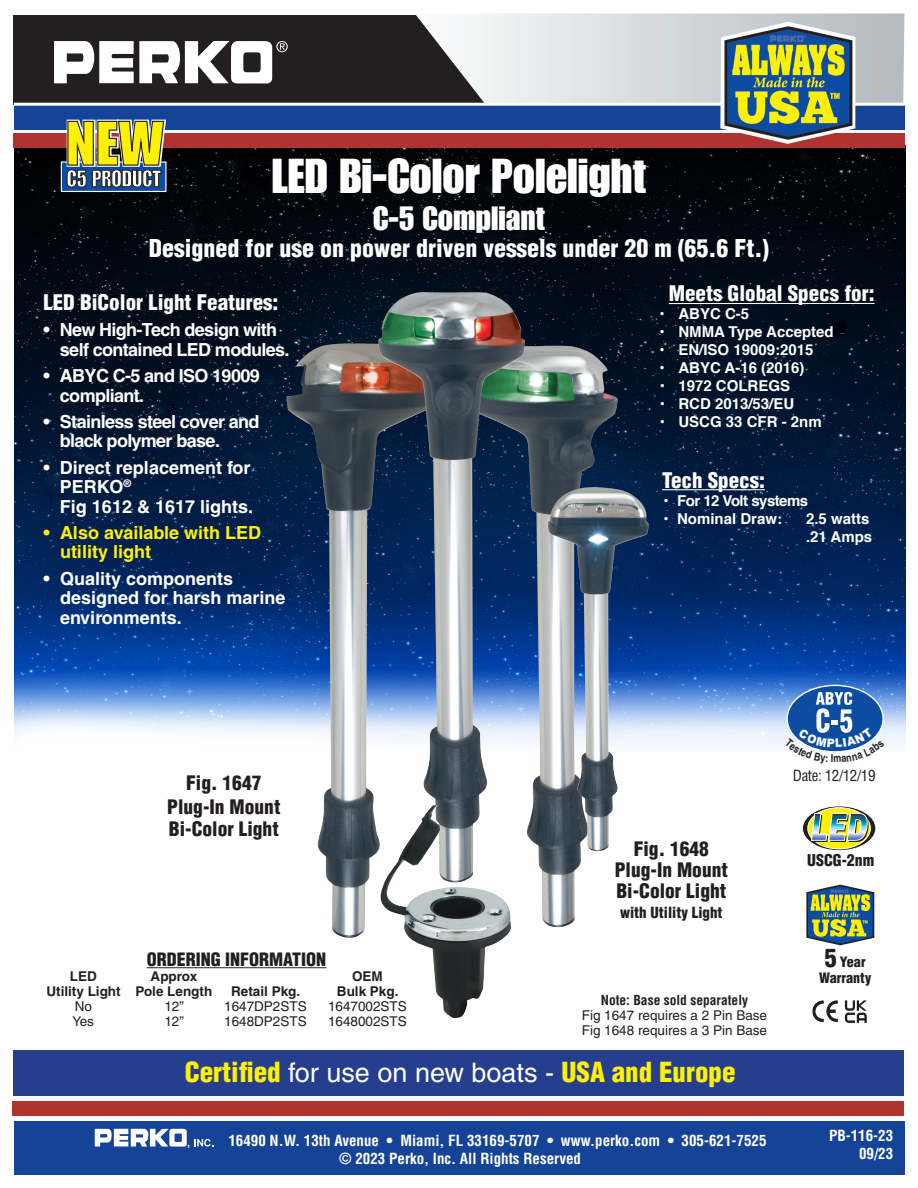
<style>
.page{position:relative;width:918px;height:1188px;background:#fff}
.page>*{position:absolute;margin:0;border:0;box-sizing:border-box;transform-origin:0 0}
.t1{font:48px "Impact LT Std";color:#fff}
.t2{font:33px "Impact LT Std";color:#fff}
.t3{font:900 condensed 27px "Helvetica LT Pro";color:#fff101}
.t4{font:900 condensed 24px "Helvetica LT Pro";color:#fff}
.t5{font:900 condensed 21px "Helvetica LT Pro";color:#fff}
.t6{font:900 condensed 19.5px "Helvetica LT Pro";color:#231f20}
.t7{font:700 18px/19.5px "Helvetica LT Pro";letter-spacing:-.035em;color:#fff}
.t8{font:700 18px/19.5px "Helvetica LT Pro";color:#fff}
.t9{font:700 18px/19.5px "Helvetica LT Pro";color:#fff101}
.t10{font:900 condensed 18px "Helvetica LT Pro";color:#231f20}
.t11{font:900 condensed 15.9px "Helvetica LT Pro";color:#231f20}
.t12{font:700 15px "Helvetica";color:#fff}
.t13{font:700 condensed 15px "Helvetica LT Pro";color:#fff}
.t14{font:700 15px "Helvetica";letter-spacing:-.035em;color:#fff}
.t15{font:900 condensed 15px "Helvetica LT Pro";color:#231f20}
.t16{font:condensed 15px "Helvetica LT Pro";letter-spacing:-.025em;color:#231f20}
.t17{font:900 condensed 14.1px "Helvetica LT Pro";color:#231f20}
.t18{font:13.5px "Helvetica LT Pro";color:#231f20}
.t19{font:700 13.5px "Helvetica LT Pro";color:#231f20}
.t20{font:700 condensed 13.5px "Helvetica LT Pro";color:#231f20}
.s1{font-weight:400;font-stretch:normal;color:#fff}
.s2{font-size:24.75px}
</style>
<div class="page">
<img style="left:15px;top:147px;width:890px;height:600px">
<div style="left:14px;top:1121px;width:890px;height:53px;background:#154398"></div>
<div style="left:14px;top:15px;width:518px;height:89px;background:#231f20"></div>
<svg style="left:415px;top:14px;width:490px;height:89px;background:#c9ccce"></svg>
<svg style="left:54px;top:41px;width:234px;height:42px"></svg>
<div style="left:14px;top:106px;width:891px;height:24px;background:#154398"></div>
<hr style="left:14px;top:103px;width:891px;height:3px;background:#fff">
<div style="left:14px;top:133px;width:891px;height:14px;background:#af3431"></div>
<img style="left:720px;top:22px;width:135px;height:122px">
<svg style="left:95px;top:1129px;width:119px;height:19px"></svg>
<div style="left:13px;top:1101px;width:891px;height:14px;background:#af3431"></div>
<div style="left:13px;top:1050px;width:890px;height:45px;background:#253f8e"></div>
<hr style="left:669px;top:303px;width:206px;height:1px;background:#fff">
<hr style="left:147px;top:967px;width:179px;height:1px;background:#231f20">
<svg style="left:806px;top:884px;width:69px;height:62px;background:#829972"></svg>
<img style="left:812px;top:1000px;width:55px;height:23px">
<svg style="left:802px;top:806px;width:74px;height:45px"></svg>
<div style="left:802px;top:806px;width:74px;height:45px;border:1px solid #fff;border-radius:50%"></div>
<div style="left:808px;top:808px;width:62px;height:41px;background:#fff101;border-radius:50%"></div>
<div style="left:808px;top:807px;width:63px;height:42px;border:1px solid #fff;border-radius:50%"></div>
<svg style="left:811px;top:812px;width:58px;height:30px"></svg>
<svg style="left:787px;top:685px;width:96px;height:67px"></svg>
<hr style="left:662px;top:489px;width:103px;height:1px;background:#fff">
<img style="left:286px;top:343px;width:95px;height:595px">
<img style="left:525px;top:345px;width:93px;height:583px">
<img style="left:378px;top:292px;width:147px;height:591px">
<img style="left:381px;top:805px;width:130px;height:213px">
<img style="left:548px;top:487px;width:101px;height:364px">
<div style="left:61px;top:161px;width:106px;height:31px;border:1px solid #fff"></div>
<svg style="left:65px;top:120px;width:102px;height:72px;background:#a4a658"></svg>
<svg style="left:784px;top:692px;width:101px;height:60px"></svg>
<p class="t1" style="left:272px;top:148px;width:376px">LED Bi-Color Polelight</p>
<p class="t2" style="left:373px;top:199px;width:173px">C-5 Compliant</p>
<p class="t4" style="left:149px;top:233px;width:622px">Designed for use on power driven vessels under 20 m (65.6 Ft.)</p>
<p class="t5" style="left:669px;top:280px;width:207px">Meets Global Specs for:</p>
<p class="t12" style="left:660px;top:302px;width:91px">• ABYC C-5</p>
<p class="t12" style="left:660px;top:320px;width:176px">• NMMA Type Accepted</p>
<p class="t12" style="left:660px;top:338px;width:155px">• EN/ISO 19009:2015</p>
<p class="t12" style="left:660px;top:356px;width:146px">• ABYC A-16 (2016)</p>
<p class="t12" style="left:660px;top:374px;width:132px">• 1972 COLREGS</p>
<p class="t12" style="left:660px;top:392px;width:136px">• RCD 2013/53/EU</p>
<p class="t12" style="left:660px;top:410px;width:164px">• USCG 33 CFR - 2nm</p>
<p class="t5" style="left:43px;top:289px;width:237px">LED BiColor Light Features:</p>
<p class="t7" style="left:60px;top:320px;width:231px;text-indent:-17px">• New High-Tech design with self contained LED modules.</p>
<p class="t7" style="left:60px;top:366px;width:201px;text-indent:-17px">• ABYC C-5 and ISO 19009 compliant.</p>
<p class="t7" style="left:60px;top:412px;width:201px;text-indent:-17px">• Stainless steel cover and black polymer base.</p>
<p class="t8" style="left:60px;top:458px;width:195px;text-indent:-17px">• Direct replacement for<br>PERKO<sup>®<br></sup>Fig 1612 &amp; 1617 lights.</p>
<p class="t9" style="left:60px;top:523px;width:203px;text-indent:-17px">• Also available with LED utility light</p>
<p class="t8" style="left:60px;top:569px;width:227px;text-indent:-17px">• Quality components designed for harsh marine environments.</p>
<p class="t5" style="left:662px;top:467px;width:104px">Tech Specs:</p>
<p class="t14" style="left:663px;top:488px;width:146px">• For 12 Volt systems</p>
<p class="t12" style="left:664px;top:506px;width:120px">• Nominal Draw:</p>
<p class="t12" style="left:806px;top:506px;width:65px">2.5 watts</p>
<p class="t12" style="left:806px;top:524px;width:68px">.21 Amps</p>
<p class="t6" style="left:186px;top:770px;width:77px">Fig. 1647</p>
<p class="t6" style="left:167px;top:794px;width:115px">Plug-In Mount</p>
<p class="t6" style="left:169px;top:817px;width:111px">Bi-Color Light</p>
<p class="t10" style="left:147px;top:948px;width:181px">ORDERING INFORMATION</p>
<p class="t19" style="left:70px;top:968px;width:28px">LED</p>
<p class="t19" style="left:151px;top:968px;width:48px">Approx</p>
<p class="t19" style="left:352px;top:968px;width:32px">OEM</p>
<p class="t19" style="left:46px;top:983px;width:167px">Utility Light Pole Length</p>
<p class="t19" style="left:231px;top:983px;width:71px">Retail Pkg.</p>
<p class="t19" style="left:337px;top:983px;width:63px">Bulk Pkg.</p>
<p class="t18" style="left:75px;top:998px;width:19px">No</p>
<p class="t18" style="left:164px;top:998px;width:21px">12”</p>
<p class="t18" style="left:224px;top:998px;width:84px">1647DP2STS</p>
<p class="t18" style="left:328px;top:998px;width:80px">1647002STS</p>
<p class="t18" style="left:73px;top:1013px;width:23px">Yes</p>
<p class="t18" style="left:164px;top:1013px;width:21px">12”</p>
<p class="t18" style="left:224px;top:1013px;width:84px">1648DP2STS</p>
<p class="t18" style="left:328px;top:1013px;width:80px">1648002STS</p>
<p class="t6" style="left:634px;top:837px;width:77px">Fig. 1648</p>
<p class="t6" style="left:615px;top:858px;width:115px">Plug-In Mount</p>
<p class="t6" style="left:616px;top:879px;width:111px">Bi-Color Light</p>
<p class="t15" style="left:620px;top:903px;width:104px">with Utility Light</p>
<p class="t20" style="left:601px;top:991px;width:149px">Note: Base sold separately</p>
<p class="t18" style="left:582px;top:1007px;width:187px">Fig 1647 requires a 2 Pin Base</p>
<p class="t18" style="left:582px;top:1022px;width:187px">Fig 1648 requires a 3 Pin Base</p>
<p class="t3" style="left:185px;top:1055px;width:552px">Certified <span class="s1">for use on new boats -</span> USA and Europe</p>
<p class="t13" style="left:228px;top:1130px;width:540px">16490 N.W. 13th Avenue • Miami, FL 33169-5707 • www.perko.com • 305-621-7525</p>
<p class="t13" style="left:339px;top:1148px;width:243px">© 2023 Perko, Inc. All Rights Reserved</p>
<p class="t16" style="left:793px;top:767px;width:84px">Date: 12/12/19</p>
<p class="t11" style="left:807px;top:850px;width:69px">USCG-2nm</p>
<p class="t17" style="left:825px;top:953px;width:43px"><span class="s2">5</span> Year</p>
<p class="t17" style="left:819px;top:969px;width:54px">Warranty</p>
<p class="t13" style="left:829px;top:1126px;width:66px">PB-116-23</p>
<p class="t13" style="left:859px;top:1144px;width:36px">09/23</p>
</div>
